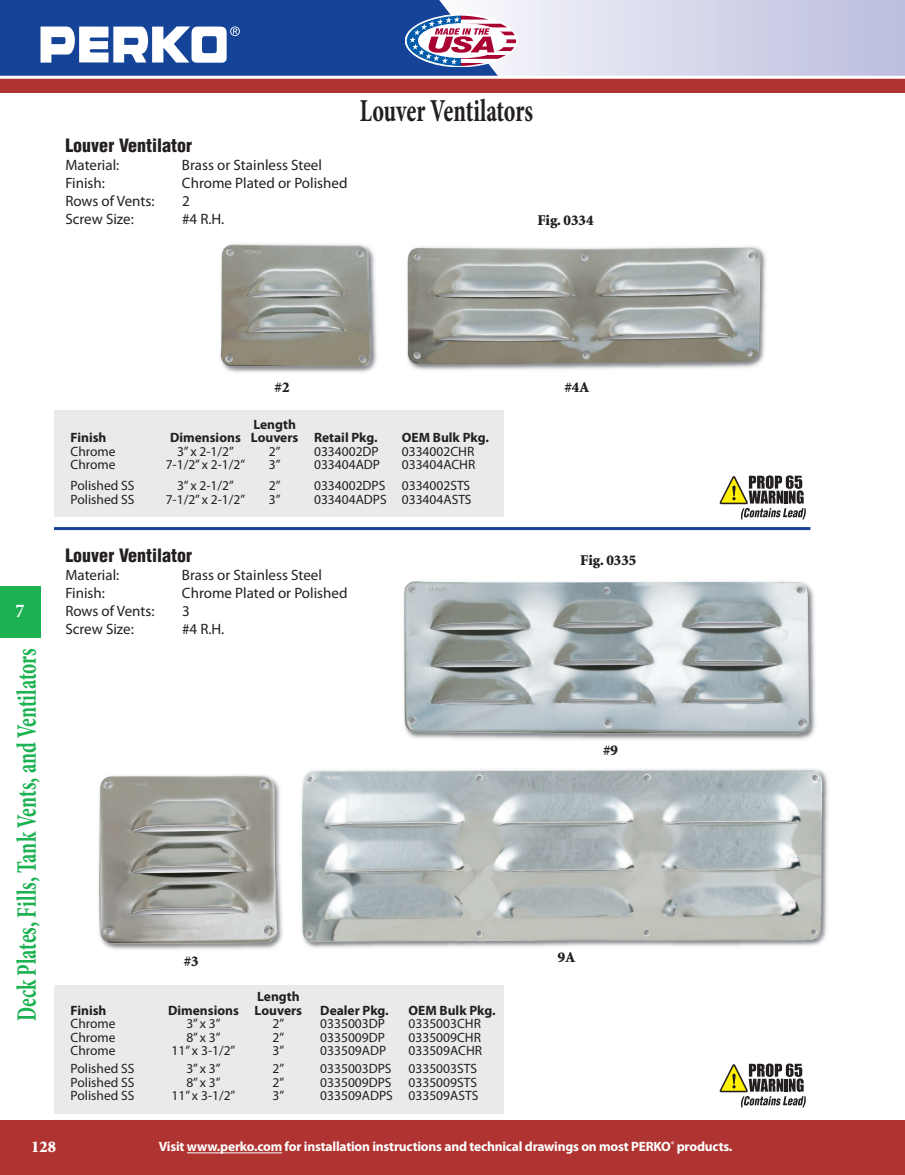
<style>
.page{position:relative;width:905px;height:1175px;background:#fff}
.page>*{position:absolute;margin:0;border:0;box-sizing:border-box;transform-origin:0 0}
.t1{font:700 condensed 32.4px "Minion Pro";letter-spacing:-.005em;color:#231f20;scale:.74 1}
.t2{font:700 condensed 28.35px "Minion Pro";color:#1cb151;scale:.74 1}
.t3{font:700 condensed 19.5px "Minion Pro";color:#fff}
.t4{font:900 condensed 18px "Helvetica";color:#231f20}
.t5{font:900 16.5px "Minion";color:#fff}
.t6{font:15px "Myriad Pro";color:#231f20}
.t7{font:900 15px "Minion";color:#231f20}
.t8{font:13.5px "Myriad Pro";color:#231f20}
.t9{font:700 13.5px "Myriad Pro";color:#231f20}
.t10{font:700 13.5px "Myriad Pro";letter-spacing:-.015em;color:#fff}
</style>
<div class="page">
<img style="left:103px;top:943px;width:166px;height:7px">
<img style="left:99px;top:775px;width:170px;height:168px">
<img style="left:410px;top:246px;width:356px;height:124px">
<img style="left:407px;top:247px;width:353px;height:117px">
<img style="left:269px;top:769px;width:559px;height:180px">
<img style="left:269px;top:779px;width:8px;height:162px">
<img style="left:301px;top:770px;width:521px;height:172px">
<div style="left:0;top:1121px;width:904px;height:53px;background:#af3431"></div>
<div style="left:0;top:0;width:505px;height:77px;background:#154398"></div>
<svg style="left:405px;top:0;width:499px;height:76px;background:#c9c9e0"></svg>
<hr style="left:187px;top:1152px;width:95px;height:1px;background:#fff">
<svg style="left:40px;top:26px;width:200px;height:37px"></svg>
<div style="left:0;top:79px;width:904px;height:14px;background:#af3431"></div>
<hr style="left:0;top:76px;width:904px;height:3px;background:#fff">
<div style="left:54px;top:410px;width:450px;height:107px;background:#e8eaec"></div>
<svg style="left:719px;top:475px;width:86px;height:44px"></svg>
<img style="left:407px;top:586px;width:409px;height:154px">
<img style="left:404px;top:581px;width:405px;height:152px">
<hr style="left:54px;top:527px;width:756px;height:3px;background:#154398">
<svg style="left:719px;top:1063px;width:86px;height:44px"></svg>
<img style="left:220px;top:243px;width:157px;height:130px">
<img style="left:221px;top:244px;width:149px;height:123px">
<div style="left:54px;top:985px;width:450px;height:128px;background:#e8eaec"></div>
<div style="left:0;top:586px;width:40px;height:51px;background:#1cb151"></div>
<h3 class="t4" style="left:65px;top:139px;width:128px">Louver Ventilator</h3>
<p class="t6" style="left:65px;top:159px;width:55px">Material:</p>
<p class="t6" style="left:182px;top:159px;width:141px">Brass or Stainless Steel</p>
<p class="t6" style="left:65px;top:177px;width:41px">Finish:</p>
<p class="t6" style="left:182px;top:177px;width:167px">Chrome Plated or Polished</p>
<p class="t6" style="left:65px;top:195px;width:91px">Rows of Vents:</p>
<p class="t6" style="left:182px;top:195px;width:9px">2</p>
<p class="t6" style="left:65px;top:213px;width:70px">Screw Size:</p>
<p class="t6" style="left:182px;top:213px;width:44px">#4 R.H.</p>
<h1 class="t1" style="left:360px;top:98px;width:236px">Louver Ventilators</h1>
<p class="t7" style="left:537px;top:214px;width:58px">Fig. 0334</p>
<p class="t7" style="left:274px;top:381px;width:16px">#2</p>
<p class="t7" style="left:564px;top:381px;width:26px">#4A</p>
<h3 class="t3" style="left:15px;top:603px;width:11px">7</h3>
<h2 class="t2" style="left:16px;top:1021px;width:506px;rotate:-90deg">Deck Plates, Fills, Tank Vents, and Ventilators</h2>
<p class="t9" style="left:253px;top:419px;width:44px">Length</p>
<p class="t9" style="left:71px;top:433px;width:37px">Finish</p>
<p class="t9" style="left:170px;top:433px;width:209px">Dimensions Louvers Retail Pkg.</p>
<p class="t9" style="left:402px;top:433px;width:88px">OEM Bulk Pkg.</p>
<p class="t8" style="left:71px;top:446px;width:47px">Chrome</p>
<p class="t8" style="left:177px;top:446px;width:58px">3” x 2-1/2”</p>
<p class="t8" style="left:269px;top:446px;width:13px">2”</p>
<p class="t8" style="left:314px;top:446px;width:66px">0334002DP</p>
<p class="t8" style="left:402px;top:446px;width:74px">0334002CHR</p>
<p class="t8" style="left:71px;top:460px;width:47px">Chrome</p>
<p class="t8" style="left:166px;top:460px;width:81px">7-1/2” x 2-1/2”</p>
<p class="t8" style="left:269px;top:460px;width:13px">3”</p>
<p class="t8" style="left:314px;top:460px;width:67px">033404ADP</p>
<p class="t8" style="left:402px;top:460px;width:75px">033404ACHR</p>
<p class="t8" style="left:71px;top:481px;width:65px">Polished SS</p>
<p class="t8" style="left:177px;top:481px;width:58px">3” x 2-1/2”</p>
<p class="t8" style="left:269px;top:481px;width:13px">2”</p>
<p class="t8" style="left:314px;top:481px;width:158px">0334002DPS 0334002STS</p>
<p class="t8" style="left:71px;top:494px;width:65px">Polished SS</p>
<p class="t8" style="left:166px;top:494px;width:81px">7-1/2” x 2-1/2”</p>
<p class="t8" style="left:269px;top:494px;width:13px">3”</p>
<p class="t8" style="left:314px;top:494px;width:159px">033404ADPS 033404ASTS</p>
<h3 class="t4" style="left:65px;top:548px;width:128px">Louver Ventilator</h3>
<p class="t6" style="left:65px;top:569px;width:55px">Material:</p>
<p class="t6" style="left:182px;top:569px;width:141px">Brass or Stainless Steel</p>
<p class="t6" style="left:65px;top:587px;width:41px">Finish:</p>
<p class="t6" style="left:182px;top:587px;width:167px">Chrome Plated or Polished</p>
<p class="t6" style="left:65px;top:605px;width:91px">Rows of Vents:</p>
<p class="t6" style="left:182px;top:605px;width:9px">3</p>
<p class="t6" style="left:65px;top:623px;width:70px">Screw Size:</p>
<p class="t6" style="left:182px;top:623px;width:44px">#4 R.H.</p>
<p class="t7" style="left:184px;top:955px;width:16px">#3</p>
<p class="t9" style="left:257px;top:991px;width:44px">Length</p>
<p class="t9" style="left:71px;top:1005px;width:37px">Finish</p>
<p class="t9" style="left:168px;top:1005px;width:136px">Dimensions Louvers</p>
<p class="t9" style="left:320px;top:1005px;width:70px">Dealer Pkg.</p>
<p class="t9" style="left:408px;top:1005px;width:88px">OEM Bulk Pkg.</p>
<p class="t8" style="left:71px;top:1018px;width:47px">Chrome</p>
<p class="t8" style="left:186px;top:1018px;width:36px">3” x 3”</p>
<p class="t8" style="left:272px;top:1018px;width:13px">2”</p>
<p class="t8" style="left:320px;top:1018px;width:66px">0335003DP</p>
<p class="t8" style="left:408px;top:1018px;width:74px">0335003CHR</p>
<p class="t8" style="left:71px;top:1032px;width:47px">Chrome</p>
<p class="t8" style="left:186px;top:1032px;width:36px">8” x 3”</p>
<p class="t8" style="left:272px;top:1032px;width:13px">2”</p>
<p class="t8" style="left:320px;top:1032px;width:66px">0335009DP</p>
<p class="t8" style="left:408px;top:1032px;width:74px">0335009CHR</p>
<p class="t8" style="left:71px;top:1045px;width:47px">Chrome</p>
<p class="t8" style="left:172px;top:1045px;width:65px">11” x 3-1/2”</p>
<p class="t8" style="left:272px;top:1045px;width:13px">3”</p>
<p class="t8" style="left:320px;top:1045px;width:67px">033509ADP</p>
<p class="t8" style="left:408px;top:1045px;width:75px">033509ACHR</p>
<p class="t8" style="left:71px;top:1063px;width:65px">Polished SS</p>
<p class="t8" style="left:186px;top:1063px;width:36px">3” x 3”</p>
<p class="t8" style="left:272px;top:1063px;width:13px">2”</p>
<p class="t8" style="left:320px;top:1063px;width:73px">0335003DPS</p>
<p class="t8" style="left:408px;top:1063px;width:70px">0335003STS</p>
<p class="t8" style="left:71px;top:1077px;width:65px">Polished SS</p>
<p class="t8" style="left:186px;top:1077px;width:36px">8” x 3”</p>
<p class="t8" style="left:272px;top:1077px;width:13px">2”</p>
<p class="t8" style="left:320px;top:1077px;width:73px">0335009DPS</p>
<p class="t8" style="left:408px;top:1077px;width:70px">0335009STS</p>
<p class="t8" style="left:71px;top:1090px;width:65px">Polished SS</p>
<p class="t8" style="left:172px;top:1090px;width:65px">11” x 3-1/2”</p>
<p class="t8" style="left:272px;top:1090px;width:13px">3”</p>
<p class="t8" style="left:320px;top:1090px;width:159px">033509ADPS 033509ASTS</p>
<p class="t7" style="left:580px;top:554px;width:58px">Fig. 0335</p>
<p class="t7" style="left:603px;top:744px;width:16px">#9</p>
<p class="t7" style="left:558px;top:951px;width:19px">9A</p>
<p class="t5" style="left:31px;top:1140px;width:26px">128</p>
<p class="t10" style="left:159px;top:1141px;width:575px">Visit www.perko.com for installation instructions and technical drawings on most PERKO<sup>®</sup> products.</p>
</div>
